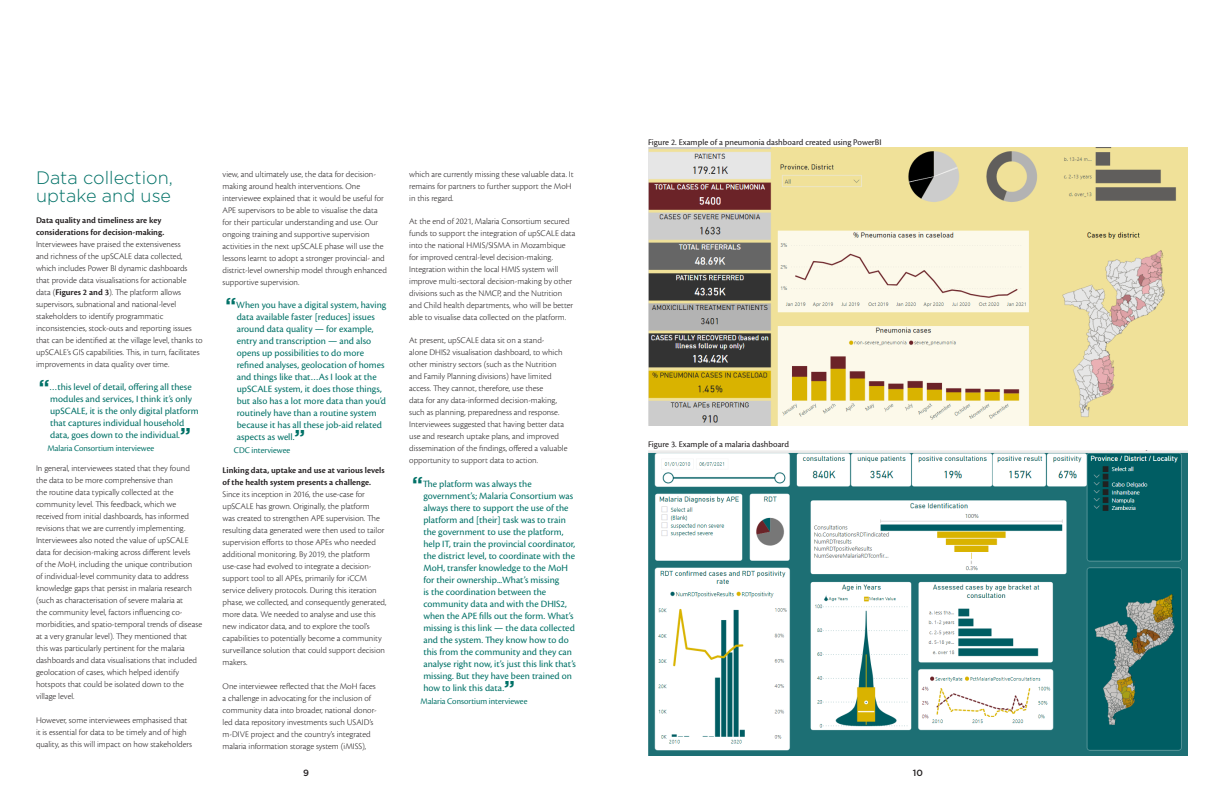
<style>
.page{position:relative;width:1224px;height:792px;background:#fff}
.page>*{position:absolute;margin:0;border:0;box-sizing:border-box;transform-origin:0 0}
.Heading_02{font:300 18px/18px "Gotham";color:#007167}
.t1{font:10px/12px "Cronos Pro";color:#007167}
.body{font:300 9px/12px "Cronos Pro";color:#231f20}
.Figure_Headings{font:9px "Cronos Pro";color:#231f20}
.Quotee{font:9px "Cronos Pro Disp";color:#007167}
.t2{font:500 9px "Gotham";color:#231f20}
.s1{font-weight:600}
.s2{font-family:"Gotham";font-weight:700;font-size:20px}
</style>
<div class="page">
<img style="left:648px;top:147px;width:540px;height:278px">
<img style="left:648px;top:451px;width:540px;height:305px">
<p class="Heading_02" style="left:36px;top:168px;width:138px">Data collection, uptake and use</p>
<p class="body" style="left:36px;top:214px;width:168px"><span class="s1">Data quality and timeliness are key considerations for decision-making.<br></span>Interviewees have praised the extensiveness<br>and richness of the upSCALE data collected, which includes Power BI dynamic dashboards that provide data visualisations for actionable data (<span class="s1">Figures 2 and 3</span>). The platform allows supervisors, subnational and national-level stakeholders to identify programmatic inconsistencies, stock-outs and reporting issues that can be identified at the village level, thanks to upSCALE’s GIS capabilities. This, in turn, facilitates improvements in data quality over time.</p>
<p class="t1" style="left:50px;top:381px;width:150px;text-indent:-11px"><span class="s2">“</span>…this level of detail, offering all these modules and services, I think it’s only upSCALE, it is the only digital platform that captures individual household data, goes down to the individual.<span class="s2">”</span></p>
<p class="Quotee" style="left:47px;top:443px;width:108px">Malaria Consortium interviewee</p>
<p class="body" style="left:36px;top:463px;width:168px">In general, interviewees stated that they found the data to be more comprehensive than<br>the routine data typically collected at the community level. This feedback, which we received from initial dashboards, has informed revisions that we are currently implementing.<br>Interviewees also noted the value of upSCALE data for decision-making across different levels<br>of the MoH, including the unique contribution<br>of individual-level community data to address knowledge gaps that persist in malaria research (such as characterisation of severe malaria at<br>the community level, factors influencing co&shy;morbidities, and spatio-temporal trends of disease at a very granular level). They mentioned that<br>this was particularly pertinent for the malaria dashboards and data visualisations that included geolocation of cases, which helped identify hotspots that could be isolated down to the village level.</p>
<p class="body" style="left:36px;top:714px;width:157px">However, some interviewees emphasised that it is essential for data to be timely and of high quality, as this will impact on how stakeholders</p>
<p class="body" style="left:223px;top:168px;width:166px">view, and ultimately use, the data for decision&shy;making around health interventions. One interviewee explained that it would be useful for APE supervisors to be able to visualise the data for their particular understanding and use. Our ongoing training and supportive supervision activities in the next upSCALE phase will use the lessons learnt to adopt a stronger provincial- and district-level ownership model through enhanced supportive supervision.</p>
<p class="t1" style="left:237px;top:299px;width:151px;text-indent:-11px"><span class="s2">“</span>When you have a digital system, having data available faster [reduces] issues around data quality — for example, entry and transcription — and also opens up possibilities to do more refined analyses, geolocation of homes and things like that…As I look at the upSCALE system, it does those things, but also has a lot more data than you’d routinely have than a routine system because it has all these job-aid related aspects as well.<span class="s2">”</span></p>
<p class="Quotee" style="left:234px;top:445px;width:58px">CDC interviewee</p>
<p class="body" style="left:223px;top:465px;width:165px"><span class="s1">Linking data, uptake and use at various levels of the health system presents a challenge.<br></span>Since its inception in 2016, the use-case for upSCALE has grown. Originally, the platform<br>was created to strengthen APE supervision. The resulting data generated were then used to tailor supervision efforts to those APEs who needed additional monitoring. By 2019, the platform use-case had evolved to integrate a decision&shy;support tool to all APEs, primarily for iCCM service delivery protocols. During this iteration phase, we collected, and consequently generated, more data. We needed to analyse and use this new indicator data, and to explore the tool’s capabilities to potentially become a community surveillance solution that could support decision makers.</p>
<p class="body" style="left:223px;top:680px;width:156px">One interviewee reflected that the MoH faces a challenge in advocating for the inclusion of community data into broader, national donor&shy;led data repository investments such USAID’s m-DIVE project and the country’s integrated malaria information storage system (iMISS),</p>
<p class="body" style="left:409px;top:168px;width:166px">which are currently missing these valuable data. It remains for partners to further support the MoH in this regard.</p>
<p class="body" style="left:409px;top:215px;width:168px">At the end of 2021, Malaria Consortium secured funds to support the integration of upSCALE data into the national HMIS/SISMA in Mozambique for improved central-level decision-making.<br>Integration within the local HMIS system will improve multi-sectoral decision-making by other divisions such as the NMCP, and the Nutrition and Child health departments, who will be better able to visualise data collected on the platform.</p>
<p class="body" style="left:409px;top:335px;width:160px">At present, upSCALE data sit on a stand-<br>alone DHIS2 visualisation dashboard, to which other ministry sectors (such as the Nutrition and Family Planning divisions) have limited access. They cannot, therefore, use these<br>data for any data-informed decision-making, such as planning, preparedness and response.<br>Interviewees suggested that having better data use and research uptake plans, and improved dissemination of the findings, offered a valuable opportunity to support data to action.</p>
<p class="t1" style="left:423px;top:478px;width:154px;text-indent:-11px"><span class="s2">“</span>The platform was always the government’s; Malaria Consortium was always there to support the use of the platform and [their] task was to train the government to use the platform, help IT, train the provincial coordinator, the district level, to coordinate with the MoH, transfer knowledge to the MoH for their ownership...What’s missing<br>is the coordination between the community data and with the DHIS2, when the APE fills out the form. What’s missing is this link — the data collected and the system. They know how to do this from the community and they can analyse right now, it’s just this link that’s missing. But they have been trained on how to link this data.<span class="s2">”</span></p>
<p class="Quotee" style="left:421px;top:696px;width:108px">Malaria Consortium interviewee</p>
<p class="Figure_Headings" style="left:648px;top:137px;width:235px">Figure 2. Example of a pneumonia dashboard created using PowerBI</p>
<p class="Figure_Headings" style="left:648px;top:439px;width:143px">Figure 3. Example of a malaria dashboard</p>
<p class="t2" style="left:303px;top:767px;width:7px">9</p>
<p class="t2" style="left:913px;top:767px;width:12px">10</p>
</div>
